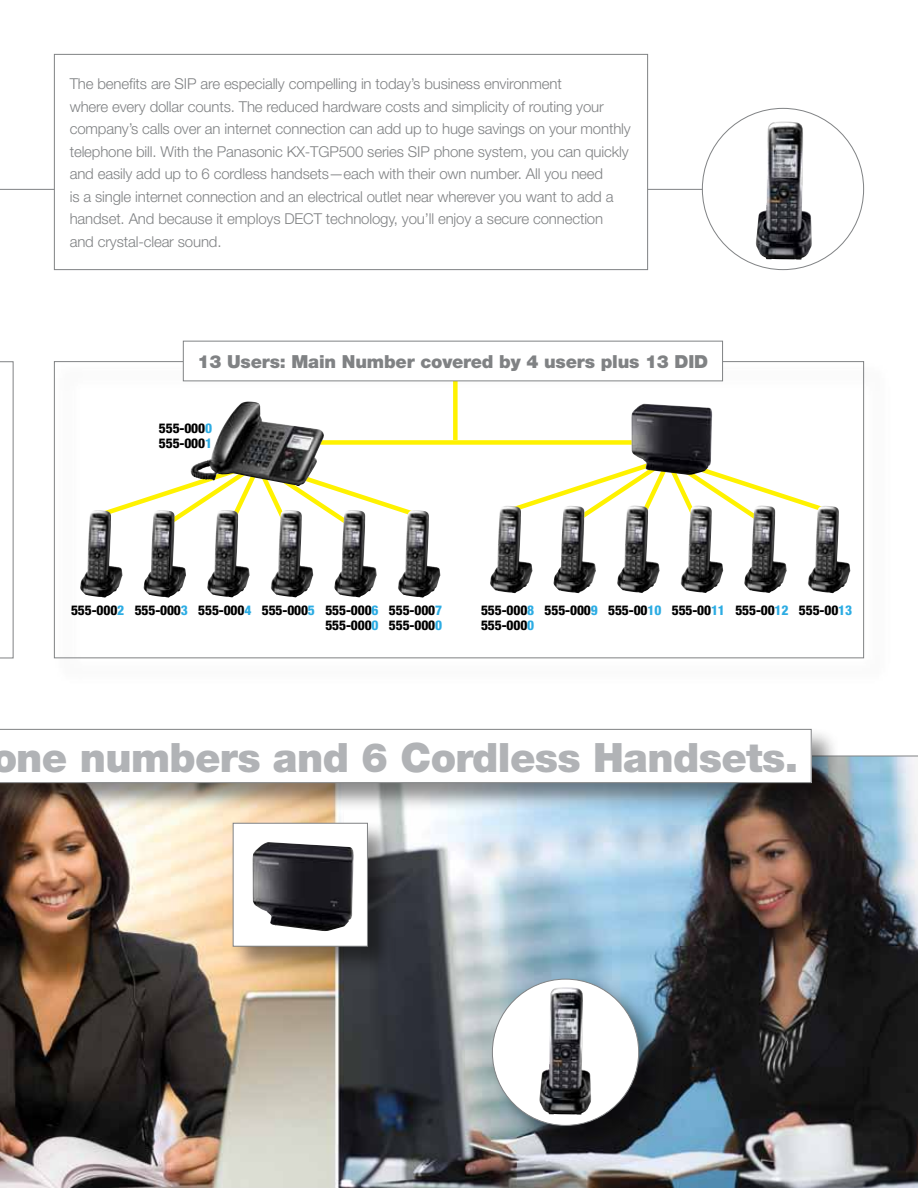
<style>
.page{position:relative;width:918px;height:1188px;background:#fff}
.page>*{position:absolute;margin:0;border:0;box-sizing:border-box;transform-origin:0 0}
.t1{font:900 40.5px "Helvetica Neue";letter-spacing:-.015em;color:#b1b3b6}
.t2{font:900 18px "Helvetica Neue";letter-spacing:-.01em;color:#808284}
.t3{font:300 15px/22.5px "Helvetica Neue";letter-spacing:-.01em;color:#808284}
.t4{font:800 condensed 13.5px/15px "Helvetica Neue";letter-spacing:-.01em;color:#000}
.s1{color:#2cace3}
</style>
<div class="page">
<img style="left:0;top:756px;width:918px;height:432px">
<svg style="left:0;top:361px;width:14px;height:297px"></svg>
<hr style="left:0;top:189px;width:810px;height:1px;background:#808284">
<div style="left:490px;top:976px;width:176px;height:177px;background:#000;opacity:.45"></div>
<div style="left:492px;top:979px;width:147px;height:146px;background:#fff;border-radius:50%"></div>
<img style="left:539px;top:987px;width:52px;height:128px">
<div style="left:702px;top:108px;width:162px;height:162px;background:#fff;border-radius:50%"></div>
<img style="left:756px;top:121px;width:56px;height:139px">
<div style="left:54px;top:54px;width:594px;height:216px;background:#fff"></div>
<div style="left:54px;top:54px;width:594px;height:216px;border:1px solid #808284"></div>
<div style="left:247px;top:440px;width:422px;height:5px;background:#fff200"></div>
<svg style="left:108px;top:470px;width:301px;height:47px"></svg>
<div style="left:453px;top:355px;width:5px;height:85px;background:#fff200"></div>
<svg style="left:516px;top:468px;width:304px;height:44px"></svg>
<div style="left:183px;top:341px;width:540px;height:40px;background:#fff"></div>
<div style="left:183px;top:341px;width:540px;height:40px;border:1px solid #808284"></div>
<img style="left:191px;top:401px;width:133px;height:85px">
<img style="left:631px;top:404px;width:81px;height:71px">
<img style="left:807px;top:506px;width:43px;height:87px">
<img style="left:490px;top:506px;width:42px;height:87px">
<img style="left:553px;top:506px;width:43px;height:87px">
<img style="left:617px;top:506px;width:43px;height:87px">
<img style="left:680px;top:506px;width:43px;height:87px">
<img style="left:744px;top:506px;width:43px;height:87px">
<div style="left:0;top:727px;width:840px;height:84px;background:#000;opacity:.45"></div>
<svg style="left:0;top:729px;width:812px;height:54px"></svg>
<div style="left:230px;top:821px;width:166px;height:154px;background:#000;opacity:.45"></div>
<div style="left:233px;top:823px;width:134px;height:123px;background:#fff"></div>
<img style="left:252px;top:842px;width:102px;height:89px">
<div style="left:233px;top:823px;width:135px;height:124px;border:1px solid #808284"></div>
<img style="left:398px;top:510px;width:42px;height:88px">
<img style="left:80px;top:510px;width:43px;height:88px">
<img style="left:143px;top:510px;width:43px;height:88px">
<img style="left:207px;top:510px;width:43px;height:87px">
<img style="left:270px;top:510px;width:43px;height:87px">
<img style="left:334px;top:510px;width:43px;height:87px">
<p class="t3" style="left:70px;top:74px;width:563px">The benefits are SIP are especially compelling in today’s business environment<br>where every dollar counts. The reduced hardware costs and simplicity of routing your company’s calls over an internet connection can add up to huge savings on your monthly telephone bill. With the Panasonic KX-TGP500 series SIP phone system, you can quickly and easily add up to 6 cordless handsets—each with their own number. All you need<br>is a single internet connection and an electrical outlet near wherever you want to add a handset. And because it employs DECT technology, you’ll enjoy a secure connection and crystal-clear sound.</p>
<p class="t2" style="left:198px;top:355px;width:512px">13 Users: Main Number covered by 4 users plus 13 DID</p>
<p class="t4" style="left:159px;top:421px;width:55px">555-000<span class="s1">0<br></span>555-000<span class="s1">1</span></p>
<p class="t4" style="left:71px;top:603px;width:309px;text-align:right">555-000<span class="s1">2</span> 555-000<span class="s1">3</span> 555-000<span class="s1">4</span> 555-000<span class="s1">5</span> 555-000<span class="s1">6<br></span>555-000<span class="s1">0</span></p>
<p class="t4" style="left:389px;top:603px;width:55px">555-000<span class="s1">7<br></span>555-000<span class="s1">0</span></p>
<p class="t4" style="left:481px;top:603px;width:55px">555-000<span class="s1">8<br></span>555-000<span class="s1">0</span></p>
<p class="t4" style="left:545px;top:603px;width:309px">555-000<span class="s1">9</span> 555-00<span class="s1">10</span> 555-00<span class="s1">11</span> 555-00<span class="s1">12</span> 555-00<span class="s1">13</span></p>
<h1 class="t1" style="left:-9px;top:742px;width:808px">one numbers and 6 Cordless Handsets.</h1>
</div>
